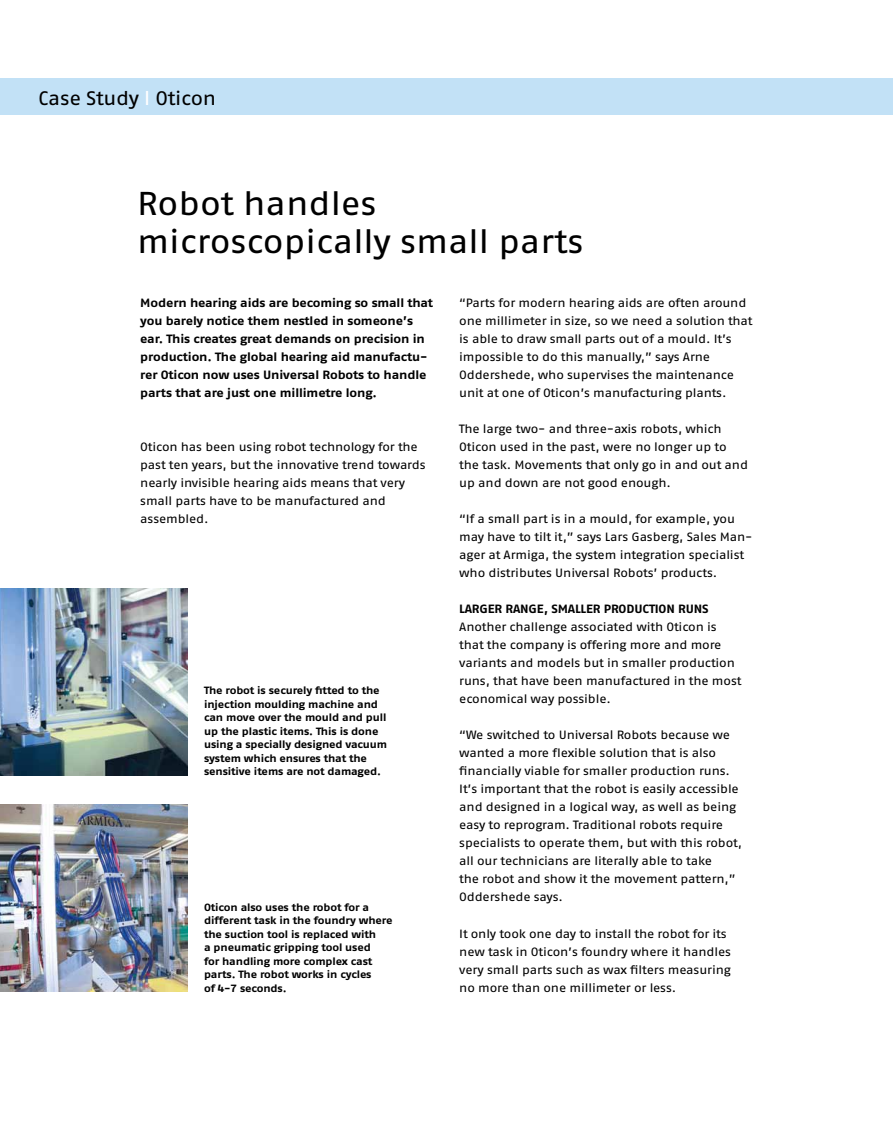
<style>
.page{position:relative;width:893px;height:1132px;background:#fff}
.page>*{position:absolute;margin:0;border:0;box-sizing:border-box;transform-origin:0 0}
.t1{font:33px/37.5px "Fago Ex Regular Tf";color:#000}
.t2{font:19.5px "Fago Ex Regular Tf";letter-spacing:-.015em;color:#000}
.t3{font:12px/18px "Fago Ex Regular Tf";letter-spacing:-.01em;color:#000}
.t4{font:12px/18px "Fago Ex Bold Tf";letter-spacing:-.01em;color:#000}
.t5{font:10.5px/13.5px "Fago Ex Bold Tf";letter-spacing:-.01em;color:#000}
.s1{color:#fff}
</style>
<div class="page">
<img style="left:0;top:588px;width:187px;height:187px">
<img style="left:0;top:804px;width:187px;height:187px">
<div style="left:0;top:79px;width:893px;height:36px;background:#c2e1f6"></div>
<h2 class="t2" style="left:38px;top:86px;width:179px">Case Study <span class="s1">l</span> Oticon</h2>
<h1 class="t1" style="left:137px;top:184px;width:448px">Robot handles microscopically small parts</h1>
<p class="t4" style="left:140px;top:293px;width:294px">Modern hearing aids are becoming so small that you barely notice them nestled in someone’s ear. This creates great demands on precision in production. The global hearing aid manufactu&shy;rer Oticon now uses Universal Robots to handle parts that are just one millimetre long.</p>
<p class="t3" style="left:459px;top:293px;width:295px">“Parts for modern hearing aids are often around one millimeter in size, so we need a solution that is able to draw small parts out of a mould. It’s impossible to do this manually,” says Arne Oddershede, who supervises the maintenance unit at one of Oticon’s manufacturing plants.</p>
<p class="t3" style="left:459px;top:419px;width:290px">The large two- and three-axis robots, which Oticon used in the past, were no longer up to the task. Movements that only go in and out and up and down are not good enough.</p>
<p class="t3" style="left:459px;top:509px;width:295px">“If a small part is in a mould, for example, you may have to tilt it,” says Lars Gasberg, Sales Man&shy;ager at Armiga, the system integration specialist who distributes Universal Robots’ products.</p>
<p class="t4" style="left:459px;top:599px;width:228px">Larg er rang e, smaller production runs</p>
<p class="t3" style="left:459px;top:617px;width:284px">Another challenge associated with Oticon is that the company is offering more and more variants and models but in smaller production runs, that have been manufactured in the most economical way possible.</p>
<p class="t3" style="left:459px;top:725px;width:284px">“We switched to Universal Robots because we wanted a more flexible solution that is also financially viable for smaller production runs.<br>It’s important that the robot is easily accessible and designed in a logical way, as well as being easy to reprogram. Traditional robots require specialists to operate them, but with this robot, all our technicians are literally able to take<br>the robot and show it the movement pattern,” Oddershede says.</p>
<p class="t3" style="left:459px;top:923px;width:273px">It only took one day to install the robot for its new task in Oticon’s foundry where it handles very small parts such as wax filters measuring no more than one millimeter or less.</p>
<p class="t3" style="left:140px;top:437px;width:287px">Oticon has been using robot technology for the past ten years, but the innovative trend towards nearly invisible hearing aids means that very small parts have to be manufactured and assembled.</p>
<p class="t5" style="left:204px;top:683px;width:185px">The robot is securely fitted to the injection moulding machine and can move over the mould and pull up the plastic items. This is done using a specially designed vacuum system which ensures that the sensitive items are not damaged.</p>
<p class="t5" style="left:204px;top:899px;width:190px">Oticon also uses the robot for a different task in the foundry where the suction tool is replaced with<br>a pneumatic gripping tool used<br>for handling more complex cast parts. The robot works in cycles<br>of 4-7 seconds.</p>
</div>
